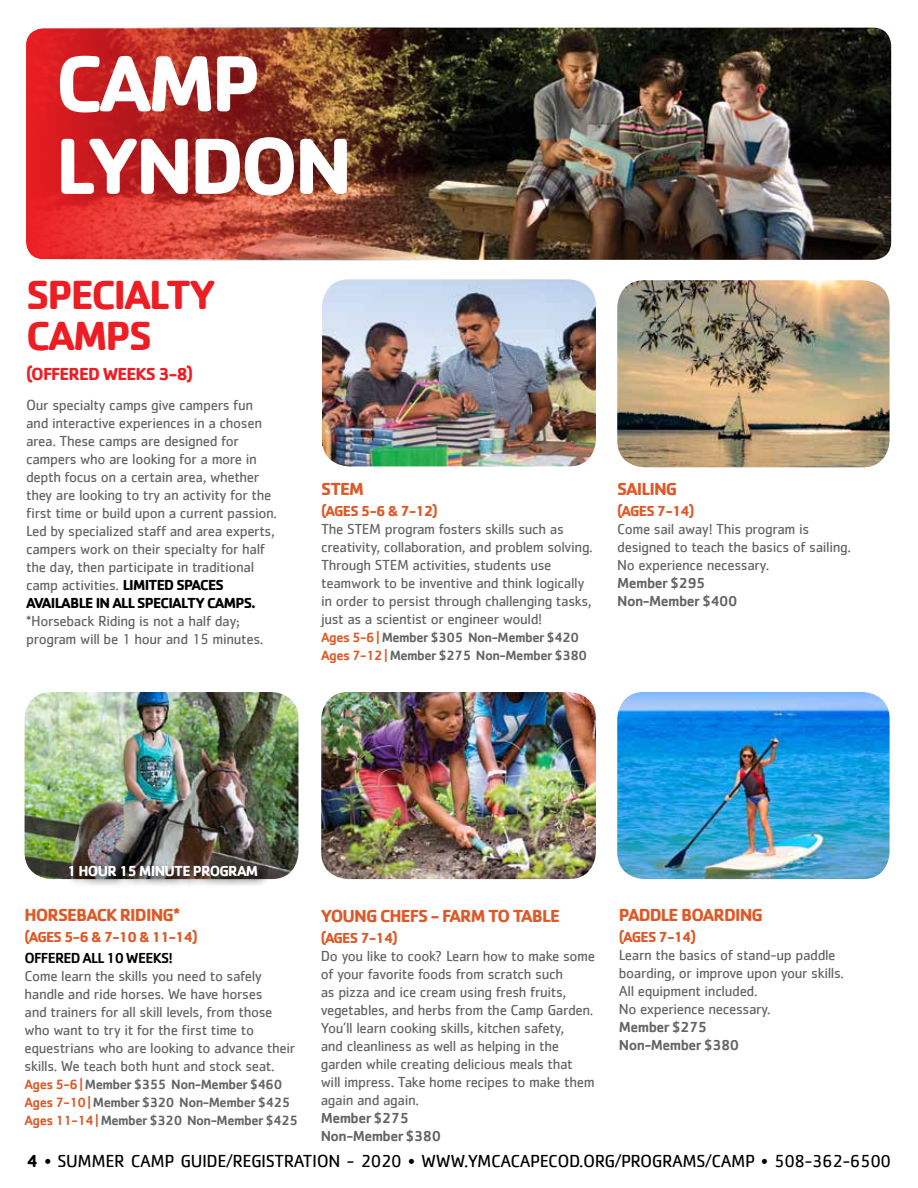
<style>
.page{position:relative;width:918px;height:1188px;background:#fff}
.page>*{position:absolute;margin:0;border:0;box-sizing:border-box;transform-origin:0 0}
.t1{font:700 82.5px/82.5px "Cachet";letter-spacing:-.05em;color:#fff}
.t2{font:700 42px/41.4px "Cachet";letter-spacing:-.05em;color:#ed1d24}
.t3{font:18px "Cachet";letter-spacing:-.025em;color:#000}
.t4{font:700 18px "Cachet";letter-spacing:-.05em;color:#dd5928}
.t5{font:700 18px "Cachet";letter-spacing:-.05em;color:#ed1d24}
.t6{font:15px/18px "Cachet";letter-spacing:-.025em;color:#636466}
.t7{font:500 15px/18px "Cachet";letter-spacing:-.035em;color:#636466}
.t8{font:700 15px "Cachet";letter-spacing:-.05em;color:#dd5928}
.t9{font:700 15px "Cachet";letter-spacing:-.05em;color:#fff}
.t10{font:500 15px "Cachet";letter-spacing:-.05em;color:#000}
.t11{font:500 13.8px/18px "Cachet";letter-spacing:-.035em;color:#636466}
.s1{font-weight:700;color:#000}
.s2{color:#dd5928}
.s3{font-weight:700}
</style>
<div class="page">
<img style="left:856px;top:28px;width:35px;height:232px">
<img style="left:25px;top:28px;width:841px;height:232px;border-radius:18px">
<div style="left:25px;top:27px;width:842px;height:234px;border:2px solid #fff;border-radius:18px"></div>
<img style="left:322px;top:279px;width:274px;height:187px">
<img style="left:321px;top:692px;width:275px;height:187px">
<img style="left:617px;top:280px;width:273px;height:187px">
<img style="left:25px;top:692px;width:273px;height:187px">
<img style="left:617px;top:692px;width:273px;height:187px">
<div style="left:66px;top:862px;width:204px;height:26px;background:#000;opacity:.75"></div>
<h1 class="t1" style="left:55px;top:39px;width:299px">CAMP<br>LYNDON</h1>
<h2 class="t2" style="left:26px;top:272px;width:191px">SPECIALTY<br>CAMPS</h2>
<p class="t5" style="left:26px;top:362px;width:169px">(OFFERED WEEKS 3-8)</p>
<p class="t6" style="left:26px;top:396px;width:252px">Our specialty camps give campers fun and interactive experiences in a chosen area. These camps are designed for campers who are looking for a more in depth focus on a certain area, whether they are looking to try an activity for the first time or build upon a current passion.<br>Led by specialized staff and area experts, campers work on their specialty for half the day, then participate in traditional camp activities. <span class="s1">LIMITED SPACES AVAILABLE IN ALL SPECIALTY CAMPS.</span></p>
<p class="t6" style="left:26px;top:612px;width:239px">*Horseback Riding is not a half day; program will be 1 hour and 15 minutes.</p>
<p class="t4" style="left:321px;top:477px;width:44px">STEM</p>
<p class="t8" style="left:321px;top:501px;width:118px">(AGES 5-6 &amp; 7-12)</p>
<p class="t6" style="left:321px;top:519px;width:273px">The STEM program fosters skills such as creativity, collaboration, and problem solving.<br>Through STEM activities, students use teamwork to be inventive and think logically in order to persist through challenging tasks, just as a scientist or engineer would!</p>
<p class="t11" style="left:321px;top:628px;width:267px"><span class="s2">Ages 5-6 |</span> Member $305 Non-Member $420<br><span class="s2">Ages 7-12 |</span> Member $275 Non-Member $380</p>
<p class="t4" style="left:617px;top:477px;width:62px">SAILING</p>
<p class="t8" style="left:617px;top:501px;width:79px">(AGES 7-14)</p>
<p class="t6" style="left:617px;top:520px;width:235px">Come sail away! This program is designed to teach the basics of sailing.<br>No experience necessary.</p>
<p class="t7" style="left:617px;top:574px;width:122px">Member $295<br>Non-Member $400</p>
<p class="t9" style="left:67px;top:861px;width:193px">1 HOUR 15 MINUTE PROGRAM</p>
<p class="t4" style="left:25px;top:903px;width:157px">HORSEBACK RIDING*</p>
<p class="t8" style="left:25px;top:927px;width:175px">(AGES 5-6 &amp; 7-10 &amp; 11-14)</p>
<p class="t10" style="left:25px;top:949px;width:150px">OFFERED ALL 10 WEEKS!</p>
<p class="t6" style="left:25px;top:967px;width:272px">Come learn the skills you need to safely handle and ride horses. We have horses<br>and trainers for all skill levels, from those who want to try it for the first time to equestrians who are looking to advance their skills. We teach both hunt and stock seat.</p>
<p class="t11" style="left:25px;top:1075px;width:275px"><span class="s2">Ages 5-6 |</span> Member $355 Non-Member $460<br><span class="s2">Ages 7-10 |</span> Member $320 Non-Member $425<br><span class="s2">Ages 11-14 |</span> Member $320 Non-Member $425</p>
<p class="t4" style="left:321px;top:904px;width:241px">YOUNG CHEFS - FARM TO TABLE</p>
<p class="t8" style="left:321px;top:928px;width:79px">(AGES 7-14)</p>
<p class="t6" style="left:321px;top:947px;width:276px">Do you like to cook? Learn how to make some of your favorite foods from scratch such<br>as pizza and ice cream using fresh fruits, vegetables, and herbs from the Camp Garden.<br>You’ll learn cooking skills, kitchen safety,<br>and cleanliness as well as helping in the garden while creating delicious meals that will impress. Take home recipes to make them again and again.</p>
<p class="t7" style="left:321px;top:1108px;width:122px">Member $275<br>Non-Member $380</p>
<p class="t4" style="left:619px;top:903px;width:146px">PADDLE BOARDING</p>
<p class="t8" style="left:619px;top:927px;width:79px">(AGES 7-14)</p>
<p class="t6" style="left:619px;top:945px;width:227px">Learn the basics of stand-up paddle boarding, or improve upon your skills.<br>All equipment included.<br>No experience necessary.</p>
<p class="t7" style="left:619px;top:1017px;width:122px">Member $275<br>Non-Member $380</p>
<p class="t3" style="left:27px;top:1151px;width:866px"><span class="s3">4</span> • SUMMER CAMP GUIDE/REGISTRATION - 2020 • WWW.YMCACAPECOD.ORG/PROGRAMS/CAMP • 508-362-6500</p>
</div>
